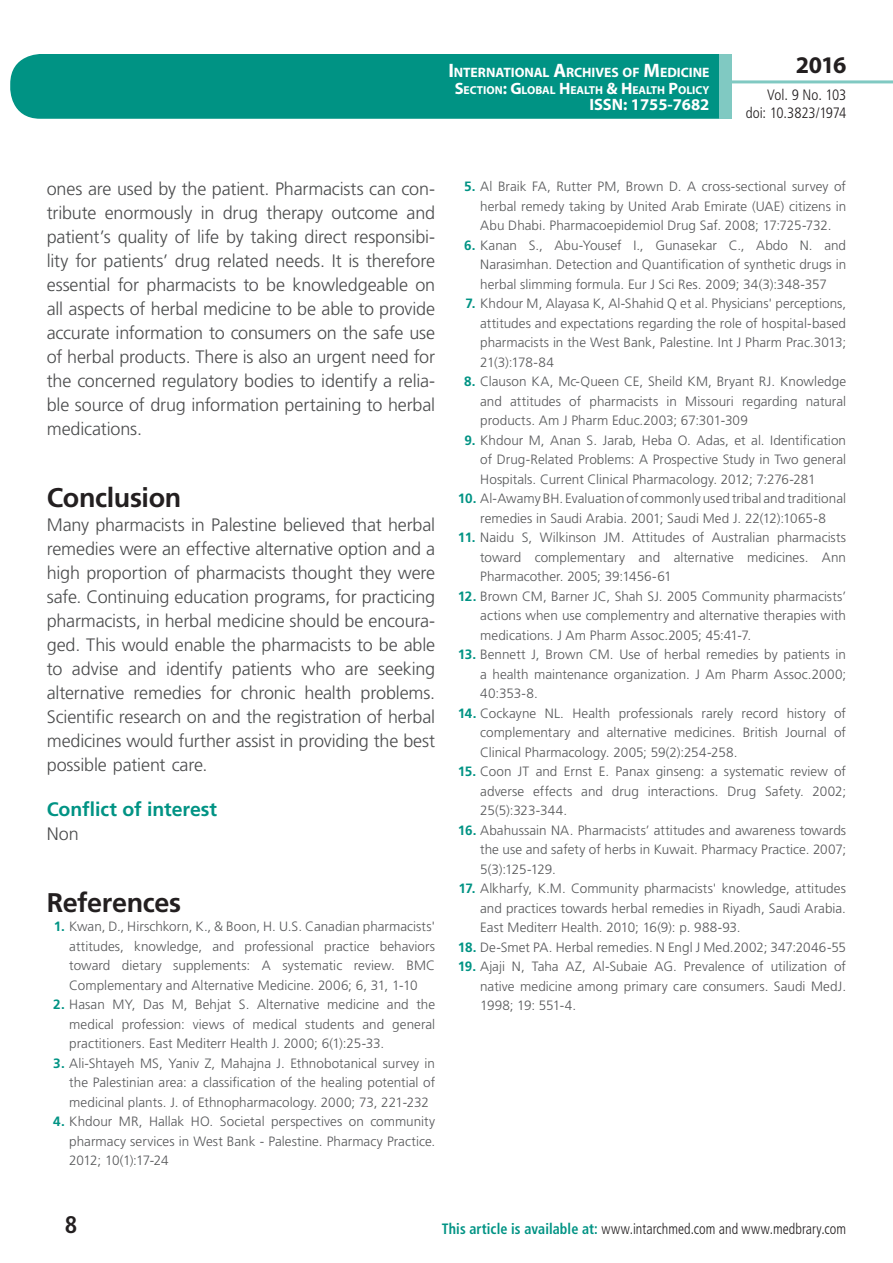
<style>
.page{position:relative;width:893px;height:1263px;background:#fff}
.page>*{position:absolute;margin:0;border:0;box-sizing:border-box;transform-origin:0 0}
.t1{font:700 27px "Frutiger LT Std";letter-spacing:-.015em;color:#231f20}
.t2{font:700 24px "Myriad Pro";color:#231f20}
.t3{font:700 condensed 24px "Frutiger LT Std";color:#231f20}
.t4{font:700 19.5px "Frutiger LT Std";letter-spacing:-.005em;color:#009384}
.t5{font:300 18px/24px "Frutiger LT Std";letter-spacing:-.01em;color:#4b4c4d;text-align:justify}
.t6{font:700 16.5px "Myriad Pro";color:#fff}
.t7{font:300 condensed 15px "Frutiger LT Std";color:#231f20;scale:.94 1}
.t8{font:300 condensed 15px/18px "Frutiger LT Std";color:#231f20;text-align:right}
.t9{font:700 13.65px "Myriad Pro";letter-spacing:-.005em;color:#fff}
.t10{font:300 13.5px/19.5px "Frutiger LT Std";color:#57585a;text-align:justify}
.t11{font:700 11.55px "Myriad Pro";color:#fff}
.s1{font-size:19.5px}
.s2{font-size:16.5px}
.s3{font-weight:700;color:#009384}
</style>
<div class="page">
<div style="left:10px;top:54px;width:775px;height:65px;background:#009384;border-radius:30px"></div>
<div style="left:732px;top:0;width:161px;height:157px;background:#fff"></div>
<hr style="left:730px;top:80px;width:163px;height:3px;background:#80c9c2">
<div style="left:719px;top:54px;width:13px;height:65px;background:#80c9c2"></div>
<p class="t9" style="left:448px;top:64px;width:263px"><span class="s1">I</span>NTERNATIONAL <span class="s1">A</span>RCHIVES OF <span class="s1">M</span>EDICINE</p>
<p class="t11" style="left:455px;top:82px;width:256px"><span class="s2">S</span>ECTION<span class="s2">: G</span>LOBAL <span class="s2">H</span> EALTH <span class="s2">&amp; H</span> EALTH <span class="s2">P</span>OLICY</p>
<p class="t6" style="left:589px;top:94px;width:122px">ISSN: 1755-7682</p>
<h2 class="t2" style="left:796px;top:49px;width:52px">2016</h2>
<p class="t8" style="left:746px;top:86px;width:102px">Vol. 9 No. 103 doi: 10.3823/1974</p>
<p class="t5" style="left:47px;top:177px;width:390px">ones are used by the patient. Pharmacists can con&shy;tribute enormously in drug therapy outcome and patient’s quality of life by taking direct responsibi&shy;lity for patients’ drug related needs. It is therefore essential for pharmacists to be knowledgeable on all aspects of herbal medicine to be able to provide accurate information to consumers on the safe use of herbal products. There is also an urgent need for the concerned regulatory bodies to identify a relia&shy;ble source of drug information pertaining to herbal medications.</p>
<h1 class="t1" style="left:47px;top:482px;width:136px">Conclusion</h1>
<p class="t5" style="left:47px;top:513px;width:390px">Many pharmacists in Palestine believed that herbal remedies were an effective alternative option and a high proportion of pharmacists thought they were safe. Continuing education programs, for practicing pharmacists, in herbal medicine should be encoura&shy;ged. This would enable the pharmacists to be able to advise and identify patients who are seeking alternative remedies for chronic health problems.<br>Scientific research on and the registration of herbal medicines would further assist in providing the best possible patient care.</p>
<h3 class="t4" style="left:47px;top:798px;width:172px">Conflict of interest</h3>
<h3 class="t5" style="left:47px;top:822px;width:34px">Non</h3>
<h1 class="t1" style="left:47px;top:887px;width:136px">References</h1>
<p class="t10" style="left:69px;top:917px;width:367px;text-indent:-16px"><span class="s3">1.</span> Kwan, D., Hirschkorn, K., &amp; Boon, H. U.S. Canadian pharmacists' attitudes, knowledge, and professional practice behaviors toward dietary supplements: A systematic review. BMC Complementary and Alternative Medicine. 2006; 6, 31, 1-10</p>
<p class="t10" style="left:69px;top:995px;width:367px;text-indent:-16px"><span class="s3">2.</span> Hasan MY, Das M, Behjat S. Alternative medicine and the medical profession: views of medical students and general practitioners. East Mediterr Health J. 2000; 6(1):25-33.</p>
<p class="t10" style="left:69px;top:1054px;width:367px;text-indent:-16px"><span class="s3">3.</span> Ali-Shtayeh MS, Yaniv Z, Mahajna J. Ethnobotanical survey in the Palestinian area: a classification of the healing potential of medicinal plants. J. of Ethnopharmacology. 2000; 73, 221-232</p>
<p class="t10" style="left:69px;top:1112px;width:367px;text-indent:-16px"><span class="s3">4.</span> Khdour MR, Hallak HO. Societal perspectives on community pharmacy services in West Bank - Palestine. Pharmacy Practice.<br>2012; 10(1):17-24</p>
<p class="t10" style="left:480px;top:177px;width:367px;text-indent:-16px"><span class="s3">5.</span> Al Braik FA, Rutter PM, Brown D. A cross-sectional survey of herbal remedy taking by United Arab Emirate (UAE) citizens in Abu Dhabi. Pharmacoepidemiol Drug Saf. 2008; 17:725-732.</p>
<p class="t10" style="left:480px;top:236px;width:367px;text-indent:-16px"><span class="s3">6.</span> Kanan S., Abu-Yousef I., Gunasekar C., Abdo N. and Narasimhan. Detection and Quantification of synthetic drugs in herbal slimming formula. Eur J Sci Res. 2009; 34(3):348-357</p>
<p class="t10" style="left:480px;top:294px;width:367px;text-indent:-15px"><span class="s3">7.</span> Khdour M, Alayasa K, Al-Shahid Q et al. Physicians' perceptions, attitudes and expectations regarding the role of hospital-based pharmacists in the West Bank, Palestine. Int J Pharm Prac.3013; 21(3):178-84</p>
<p class="t10" style="left:480px;top:372px;width:367px;text-indent:-16px"><span class="s3">8.</span> Clauson KA, Mc-Queen CE, Sheild KM, Bryant RJ. Knowledge and attitudes of pharmacists in Missouri regarding natural products. Am J Pharm Educ.2003; 67:301-309</p>
<p class="t10" style="left:480px;top:431px;width:367px;text-indent:-16px"><span class="s3">9.</span> Khdour M, Anan S. Jarab, Heba O. Adas, et al. Identification of Drug-Related Problems: A Prospective Study in Two general Hospitals. Current Clinical Pharmacology. 2012; 7:276-281</p>
<p class="t10" style="left:458px;top:489px;width:390px;text-align:center"><span class="s3">10.</span> Al-Awamy BH. Evaluation of commonly used tribal and traditional remedies in Saudi Arabia. 2001; Saudi Med J. 22(12):1065-8</p>
<p class="t10" style="left:480px;top:528px;width:367px;text-indent:-22px"><span class="s3">11.</span> Naidu S, Wilkinson JM. Attitudes of Australian pharmacists toward complementary and alternative medicines. Ann Pharmacother. 2005; 39:1456-61</p>
<p class="t10" style="left:480px;top:587px;width:367px;text-indent:-23px"><span class="s3">12.</span> Brown CM, Barner JC, Shah SJ. 2005 Community pharmacists’ actions when use complementry and alternative therapies with medications. J Am Pharm Assoc.2005; 45:41-7.</p>
<p class="t10" style="left:480px;top:645px;width:367px;text-indent:-22px"><span class="s3">13.</span> Bennett J, Brown CM. Use of herbal remedies by patients in a health maintenance organization. J Am Pharm Assoc.2000; 40:353-8.</p>
<p class="t10" style="left:480px;top:704px;width:367px;text-indent:-23px"><span class="s3">14.</span> Cockayne NL. Health professionals rarely record history of complementary and alternative medicines. British Journal of Clinical Pharmacology. 2005; 59(2):254-258.</p>
<p class="t10" style="left:480px;top:762px;width:367px;text-indent:-23px"><span class="s3">15.</span> Coon JT and Ernst E. Panax ginseng: a systematic review of adverse effects and drug interactions. Drug Safety. 2002; 25(5):323-344.</p>
<p class="t10" style="left:480px;top:820px;width:367px;text-indent:-23px"><span class="s3">16.</span> Abahussain NA. Pharmacists’ attitudes and awareness towards the use and safety of herbs in Kuwait. Pharmacy Practice. 2007; 5(3):125-129.</p>
<p class="t10" style="left:480px;top:879px;width:367px;text-indent:-22px"><span class="s3">17.</span> Alkharfy, K.M. Community pharmacists' knowledge, attitudes and practices towards herbal remedies in Riyadh, Saudi Arabia.<br>East Mediterr Health. 2010; 16(9): p. 988-93.</p>
<p class="t10" style="left:458px;top:937px;width:390px"><span class="s3">18.</span> De-Smet PA. Herbal remedies. N Engl J Med.2002; 347:2046-55</p>
<p class="t10" style="left:480px;top:957px;width:367px;text-indent:-22px"><span class="s3">19.</span> Ajaji N, Taha AZ, Al-Subaie AG. Prevalence of utilization of native medicine among primary care consumers. Saudi MedJ.<br>1998; 19: 551-4.</p>
<h2 class="t3" style="left:65px;top:1210px;width:14px">8</h2>
<p class="t7" style="left:442px;top:1220px;width:432px"><span class="s3">This article is available at:</span> www.intarchmed.com and www.medbrary.com</p>
</div>
